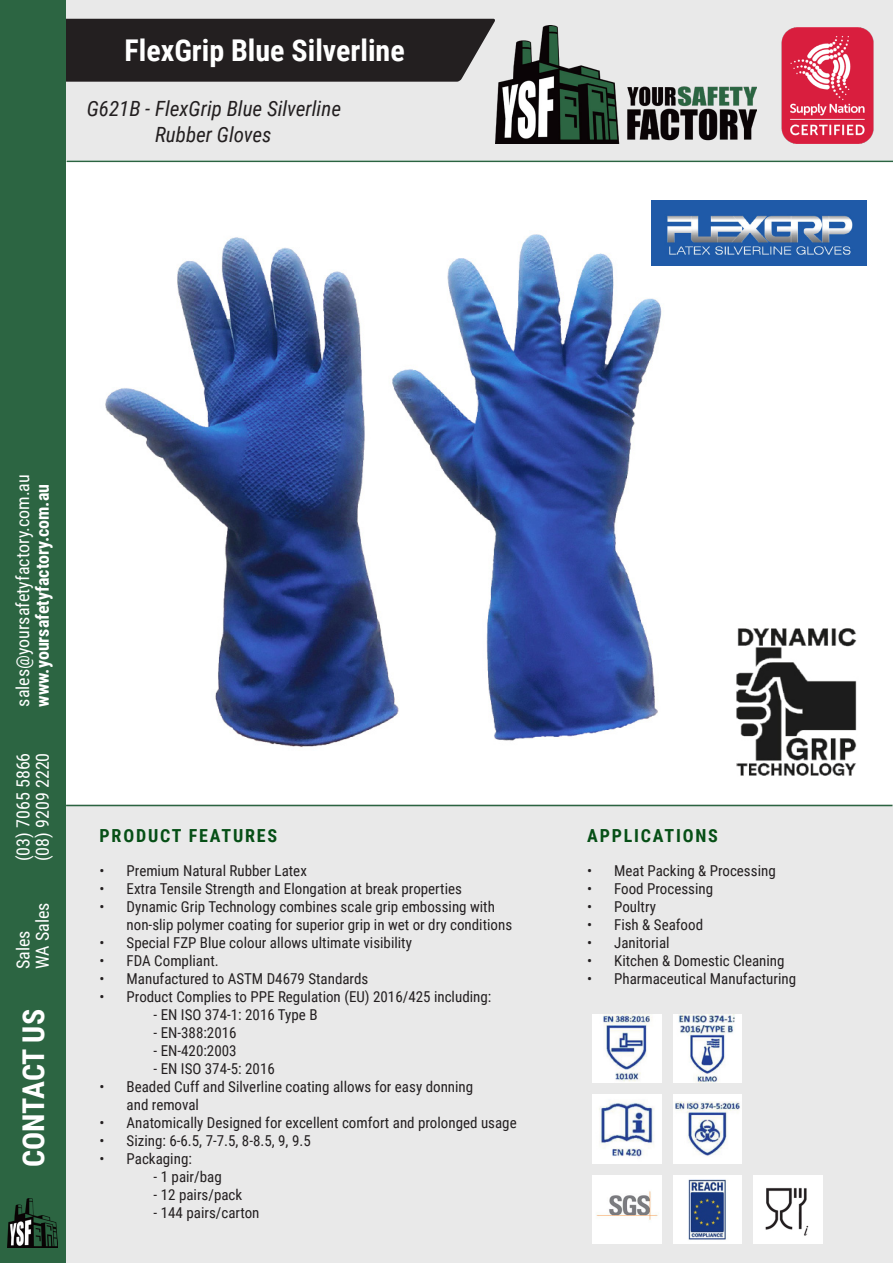
<style>
.page{position:relative;width:893px;height:1263px;background:#fff}
.page>*{position:absolute;margin:0;border:0;box-sizing:border-box;transform-origin:0 0}
.t1{font:700 30px "Roboto Condensed";color:#fff}
.t2{font:italic 21px "Roboto Condensed";color:#231f20}
.t3{font:18px "Roboto Condensed";color:#fff}
.t4{font:700 18px "Roboto Condensed";color:#fff}
.t5{font:700 18px "Roboto Condensed";letter-spacing:.1em;color:#064f16}
.t6{font:15px/18px "Roboto Condensed";color:#231f20}
</style>
<div class="page">
<div style="left:67px;top:805px;width:825px;height:457px;background:#e9e9e9"></div>
<div style="left:66px;top:1px;width:827px;height:159px;background:#e9e9e9"></div>
<hr style="left:67px;top:161px;width:826px;height:1px;background:#2b6441">
<div style="left:65px;top:19px;width:430px;height:63px;background:#231f20"></div>
<img style="left:496px;top:26px;width:261px;height:117px">
<img style="left:781px;top:28px;width:93px;height:115px">
<hr style="left:66px;top:805px;width:826px;height:1px;background:#2b6441">
<img style="left:105px;top:219px;width:557px;height:528px">
<div style="left:0;top:0;width:65px;height:1263px;background:#2c6542"></div>
<img style="left:7px;top:1199px;width:51px;height:48px">
<img style="left:593px;top:1014px;width:68px;height:68px">
<img style="left:673px;top:1014px;width:69px;height:68px">
<img style="left:593px;top:1094px;width:68px;height:69px">
<img style="left:673px;top:1094px;width:69px;height:69px">
<img style="left:593px;top:1175px;width:68px;height:68px">
<img style="left:673px;top:1175px;width:69px;height:68px">
<img style="left:754px;top:1175px;width:68px;height:68px">
<img style="left:736px;top:628px;width:121px;height:148px">
<img style="left:652px;top:201px;width:214px;height:65px">
<p class="t1" style="left:125px;top:29px;width:282px">FlexGrip Blue Silverline</p>
<p class="t2" style="left:87px;top:94px;width:256px">G621B - FlexGrip Blue Silverline</p>
<p class="t2" style="left:155px;top:119px;width:118px">Rubber Gloves</p>
<p class="t3" style="left:10px;top:707px;width:234px;rotate:-90deg">sales@yoursafetyfactory.com.au</p>
<p class="t4" style="left:30px;top:707px;width:224px;rotate:-90deg">www.yoursafetyfactory.com.au</p>
<p class="t3" style="left:10px;top:861px;width:110px;rotate:-90deg">(03) 7065 5866</p>
<p class="t3" style="left:30px;top:861px;width:110px;rotate:-90deg">(08) 9209 2220</p>
<p class="t3" style="left:30px;top:969px;width:68px;rotate:-90deg">WA Sales</p>
<p class="t3" style="left:10px;top:969px;width:40px;rotate:-90deg">Sales</p>
<p class="t1" style="left:12px;top:1167px;width:159px;rotate:-90deg">CONTACT US</p>
<p class="t5" style="left:100px;top:823px;width:179px">PRODUCT FEATURES</p>
<p class="t6" style="left:100px;top:861px;width:209px">• Premium Natural Rubber Latex</p>
<p class="t6" style="left:100px;top:879px;width:364px">• Extra Tensile Strength and Elongation at break properties</p>
<p class="t6" style="left:127px;top:897px;width:387px;text-indent:-27px">• Dynamic Grip Technology combines scale grip embossing with non-slip polymer coating for superior grip in wet or dry conditions</p>
<p class="t6" style="left:100px;top:933px;width:314px">• Special FZP Blue colour allows ultimate visibility</p>
<p class="t6" style="left:100px;top:951px;width:121px">• FDA Compliant.</p>
<p class="t6" style="left:100px;top:969px;width:270px">• Manufactured to ASTM D4679 Standards</p>
<p class="t6" style="left:100px;top:987px;width:393px">• Product Complies to PPE Regulation (EU) 2016/425 including:</p>
<p class="t6" style="left:154px;top:1005px;width:165px">- EN ISO 374-1: 2016 Type B</p>
<p class="t6" style="left:154px;top:1023px;width:84px">- EN-388:2016</p>
<p class="t6" style="left:154px;top:1041px;width:84px">- EN-420:2003</p>
<p class="t6" style="left:154px;top:1059px;width:123px">- EN ISO 374-5: 2016</p>
<p class="t6" style="left:127px;top:1077px;width:348px;text-indent:-27px">• Beaded Cuff and Silverline coating allows for easy donning and removal</p>
<p class="t6" style="left:100px;top:1113px;width:419px">• Anatomically Designed for excellent comfort and prolonged usage</p>
<p class="t6" style="left:100px;top:1131px;width:213px">• Sizing: 6-6.5, 7-7.5, 8-8.5, 9, 9.5</p>
<p class="t6" style="left:100px;top:1149px;width:94px">• Packaging:</p>
<p class="t6" style="left:154px;top:1167px;width:70px">- 1 pair/bag</p>
<p class="t6" style="left:154px;top:1185px;width:90px">- 12 pairs/pack</p>
<p class="t6" style="left:154px;top:1203px;width:107px">- 144 pairs/carton</p>
<p class="t5" style="left:587px;top:823px;width:132px">APPLICATIONS</p>
<p class="t6" style="left:587px;top:861px;width:190px">• Meat Packing &amp; Processing</p>
<p class="t6" style="left:587px;top:879px;width:127px">• Food Processing</p>
<p class="t6" style="left:587px;top:897px;width:70px">• Poultry</p>
<p class="t6" style="left:587px;top:915px;width:117px">• Fish &amp; Seafood</p>
<p class="t6" style="left:587px;top:933px;width:84px">• Janitorial</p>
<p class="t6" style="left:587px;top:951px;width:199px">• Kitchen &amp; Domestic Cleaning</p>
<p class="t6" style="left:587px;top:969px;width:210px">• Pharmaceutical Manufacturing</p>
</div>
